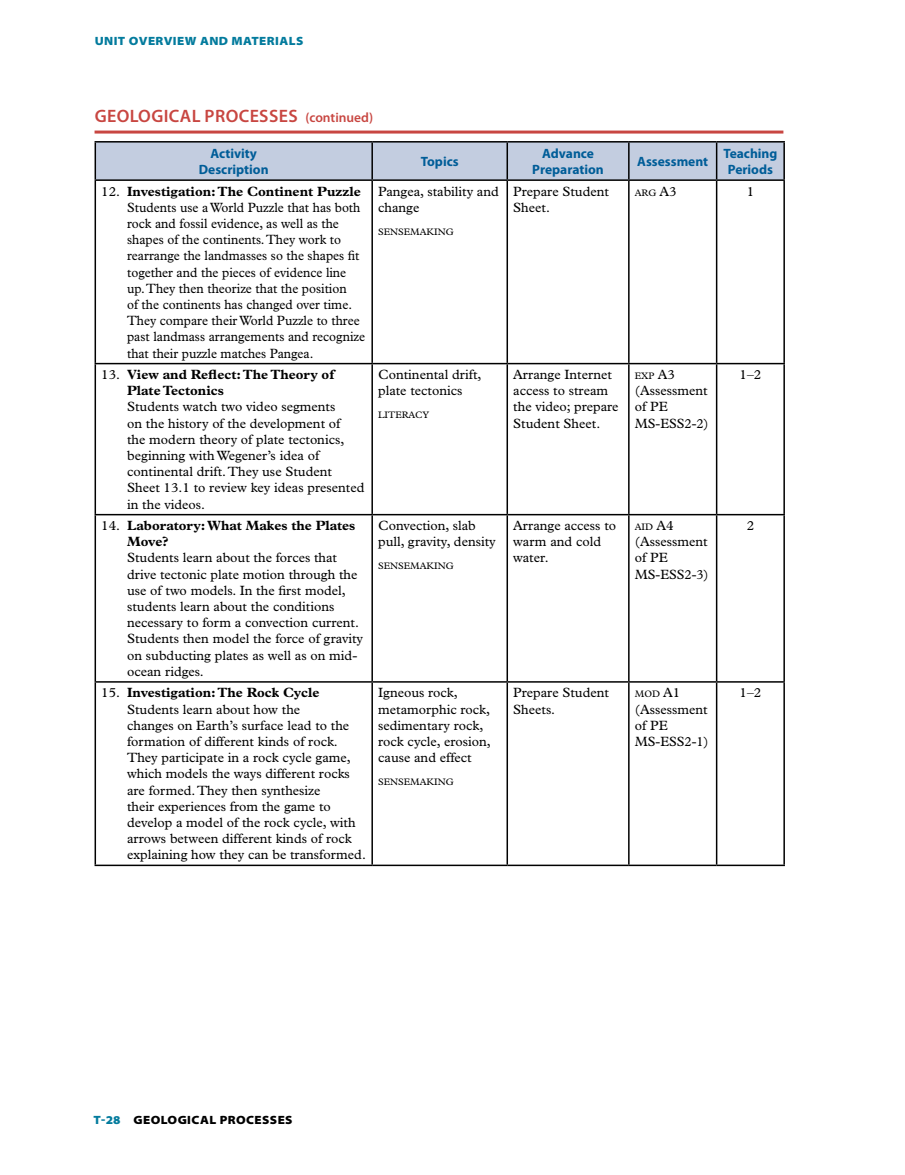
<style>
.page{position:relative;width:905px;height:1175px;background:#fff}
.page>*{position:absolute;margin:0;border:0;box-sizing:border-box;transform-origin:0 0}
.t1{font:600 18px "Myriad Pro";letter-spacing:.02em;color:#c84641}
.t2{font:13.5px/16.2px "Plantin Std";color:#000}
.t3{font:700 13.5px/16.2px "Plantin Std";color:#000}
.t4{font:700 13.5px/16.2px "Myriad Pro";color:#005d98;text-align:center}
.t5{font:900 semi-expanded 12px "Myriad Pro";letter-spacing:.035em;color:#037b9d}
.t6{font:900 semi-expanded 12px "Myriad Pro";letter-spacing:.035em;color:#000}
.t7{font:9.45px "Plantin Std";color:#000}
.s1{font-size:13.5px}
.s2{font-weight:700}
.s3{font-weight:400}
.s4{color:#037b9d}
</style>
<div class="page">
<svg style="left:94px;top:130px;width:689px;height:4px;background:#d57370"></svg>
<div style="left:96px;top:142px;width:687px;height:37px;background:#c3cde0"></div>
<hr style="left:94px;top:141px;width:278px;height:1px;background:#000">
<hr style="left:94px;top:142px;width:2px;height:37px;background:#000">
<hr style="left:372px;top:141px;width:135px;height:1px;background:#000">
<hr style="left:371px;top:142px;width:2px;height:37px;background:#000">
<hr style="left:507px;top:141px;width:121px;height:1px;background:#000">
<hr style="left:506px;top:142px;width:2px;height:37px;background:#000">
<hr style="left:628px;top:141px;width:88px;height:1px;background:#000">
<hr style="left:628px;top:142px;width:1px;height:37px;background:#000">
<hr style="left:716px;top:141px;width:68px;height:1px;background:#000">
<hr style="left:716px;top:142px;width:1px;height:37px;background:#000">
<hr style="left:783px;top:142px;width:1px;height:37px;background:#000">
<hr style="left:94px;top:179px;width:278px;height:2px;background:#000">
<hr style="left:94px;top:181px;width:2px;height:182px;background:#000">
<hr style="left:372px;top:179px;width:135px;height:2px;background:#000">
<hr style="left:371px;top:181px;width:2px;height:182px;background:#000">
<hr style="left:507px;top:179px;width:121px;height:2px;background:#000">
<hr style="left:506px;top:181px;width:2px;height:182px;background:#000">
<hr style="left:628px;top:179px;width:88px;height:2px;background:#000">
<hr style="left:628px;top:181px;width:1px;height:182px;background:#000">
<hr style="left:716px;top:179px;width:68px;height:2px;background:#000">
<hr style="left:716px;top:181px;width:1px;height:182px;background:#000">
<hr style="left:783px;top:181px;width:1px;height:182px;background:#000">
<hr style="left:94px;top:363px;width:278px;height:1px;background:#000">
<hr style="left:94px;top:364px;width:2px;height:150px;background:#000">
<hr style="left:372px;top:363px;width:135px;height:1px;background:#000">
<hr style="left:371px;top:364px;width:2px;height:150px;background:#000">
<hr style="left:507px;top:363px;width:121px;height:1px;background:#000">
<hr style="left:506px;top:364px;width:2px;height:150px;background:#000">
<hr style="left:628px;top:363px;width:88px;height:1px;background:#000">
<hr style="left:628px;top:364px;width:1px;height:150px;background:#000">
<hr style="left:716px;top:363px;width:68px;height:1px;background:#000">
<hr style="left:716px;top:364px;width:1px;height:150px;background:#000">
<hr style="left:783px;top:364px;width:1px;height:150px;background:#000">
<hr style="left:94px;top:514px;width:278px;height:1px;background:#000">
<hr style="left:94px;top:515px;width:2px;height:166px;background:#000">
<hr style="left:372px;top:514px;width:135px;height:1px;background:#000">
<hr style="left:371px;top:515px;width:2px;height:166px;background:#000">
<hr style="left:507px;top:514px;width:121px;height:1px;background:#000">
<hr style="left:506px;top:515px;width:2px;height:166px;background:#000">
<hr style="left:628px;top:514px;width:88px;height:1px;background:#000">
<hr style="left:628px;top:515px;width:1px;height:166px;background:#000">
<hr style="left:716px;top:514px;width:68px;height:1px;background:#000">
<hr style="left:716px;top:515px;width:1px;height:166px;background:#000">
<hr style="left:783px;top:515px;width:1px;height:166px;background:#000">
<hr style="left:94px;top:681px;width:278px;height:1px;background:#000">
<hr style="left:94px;top:682px;width:2px;height:182px;background:#000">
<hr style="left:372px;top:681px;width:135px;height:1px;background:#000">
<hr style="left:371px;top:682px;width:2px;height:182px;background:#000">
<hr style="left:507px;top:681px;width:121px;height:1px;background:#000">
<hr style="left:506px;top:682px;width:2px;height:182px;background:#000">
<hr style="left:628px;top:681px;width:88px;height:1px;background:#000">
<hr style="left:628px;top:682px;width:1px;height:182px;background:#000">
<hr style="left:716px;top:681px;width:68px;height:1px;background:#000">
<hr style="left:716px;top:682px;width:1px;height:182px;background:#000">
<hr style="left:783px;top:682px;width:1px;height:182px;background:#000">
<hr style="left:94px;top:864px;width:278px;height:2px;background:#000">
<hr style="left:372px;top:864px;width:135px;height:2px;background:#000">
<hr style="left:507px;top:864px;width:121px;height:2px;background:#000">
<hr style="left:628px;top:864px;width:88px;height:2px;background:#000">
<hr style="left:716px;top:864px;width:68px;height:2px;background:#000">
<p class="t5" style="left:95px;top:34px;width:210px">UNIT OVERVIEW AND MATERIALS</p>
<h1 class="t1" style="left:95px;top:105px;width:280px">GEOLOGICAL PROCESSES <span class="s1">(continued)</span></h1>
<p class="t4" style="left:199px;top:145px;width:71px">Activity<br>Description</p>
<p class="t4" style="left:421px;top:154px;width:39px">Topics</p>
<p class="t4" style="left:532px;top:145px;width:73px">Advance<br>Preparation</p>
<p class="t4" style="left:637px;top:154px;width:72px">Assessment</p>
<p class="t4" style="left:723px;top:145px;width:56px">Teaching<br>Periods</p>
<p class="t2" style="left:127px;top:183px;width:239px;text-indent:-26px">12. <span class="s2">Investigation: The Continent Puzzle </span>Students use a World Puzzle that has both rock and fossil evidence, as well as the shapes of the continents. They work to rearrange the landmasses so the shapes fit together and the pieces of evidence line up. They then theorize that the position<br>of the continents has changed over time.<br>They compare their World Puzzle to three past landmass arrangements and recognize that their puzzle matches Pangea.</p>
<p class="t2" style="left:378px;top:183px;width:122px">Pangea, stability and change</p>
<p class="t2" style="left:513px;top:183px;width:97px">Prepare Student<br>Sheet.</p>
<p class="t7" style="left:634px;top:187px;width:43px">ARG <span class="s1">A3</span></p>
<p class="t2" style="left:746px;top:183px;width:9px">1</p>
<p class="t7" style="left:378px;top:226px;width:77px">SENSEMAKING</p>
<p class="t3" style="left:127px;top:366px;width:208px;text-indent:-26px"><span class="s3">13.</span> View and Reflect: The Theory of<br>Plate Tectonics</p>
<p class="t2" style="left:127px;top:399px;width:239px">Students watch two video segments<br>on the history of the development of<br>the modern theory of plate tectonics, beginning with Wegener’s idea of continental drift. They use Student Sheet 13.1 to review key ideas presented in the videos.</p>
<p class="t3" style="left:127px;top:517px;width:230px;text-indent:-26px"><span class="s3">14.</span> Laboratory: What Makes the Plates<br>Move?</p>
<p class="t2" style="left:127px;top:550px;width:237px">Students learn about the forces that drive tectonic plate motion through the use of two models. In the first model, students learn about the conditions necessary to form a convection current.<br>Students then model the force of gravity on subducting plates as well as on mid&shy;ocean ridges.</p>
<p class="t2" style="left:378px;top:366px;width:105px">Continental drift, plate tectonics</p>
<p class="t7" style="left:378px;top:409px;width:53px">LITERACY</p>
<p class="t2" style="left:378px;top:517px;width:119px">Convection, slab pull, gravity, density</p>
<p class="t7" style="left:378px;top:560px;width:77px">SENSEMAKING</p>
<p class="t2" style="left:127px;top:684px;width:240px;text-indent:-26px">15. <span class="s2">Investigation: The Rock Cycle </span>Students learn about how the<br>changes on Earth’s surface lead to the formation of different kinds of rock.<br>They participate in a rock cycle game, which models the ways different rocks are formed. They then synthesize<br>their experiences from the game to develop a model of the rock cycle, with arrows between different kinds of rock explaining how they can be transformed.</p>
<p class="t2" style="left:378px;top:684px;width:114px">Igneous rock, metamorphic rock, sedimentary rock, rock cycle, erosion, cause and effect</p>
<p class="t7" style="left:378px;top:776px;width:77px">SENSEMAKING</p>
<p class="t2" style="left:513px;top:366px;width:107px">Arrange Internet access to stream the video; prepare<br>Student Sheet.</p>
<p class="t7" style="left:634px;top:370px;width:42px">EXP <span class="s1">A3</span></p>
<p class="t2" style="left:634px;top:382px;width:75px">(Assessment of PE<br>MS-ESS2-2)</p>
<p class="t2" style="left:513px;top:517px;width:104px">Arrange access to warm and cold water.</p>
<p class="t7" style="left:634px;top:521px;width:40px">AID <span class="s1">A4</span></p>
<p class="t2" style="left:634px;top:533px;width:75px">(Assessment of PE<br>MS-ESS2-3)</p>
<p class="t2" style="left:513px;top:684px;width:97px">Prepare Student<br>Sheets.</p>
<p class="t7" style="left:634px;top:688px;width:47px">MOD <span class="s1">A1</span></p>
<p class="t2" style="left:634px;top:701px;width:75px">(Assessment of PE<br>MS-ESS2-1)</p>
<p class="t2" style="left:739px;top:366px;width:23px">1–2</p>
<p class="t2" style="left:746px;top:517px;width:9px">2</p>
<p class="t2" style="left:739px;top:684px;width:23px">1–2</p>
<p class="t6" style="left:93px;top:1113px;width:201px"><span class="s4">T-28</span> GEOLOGICAL PROCESSES</p>
</div>
